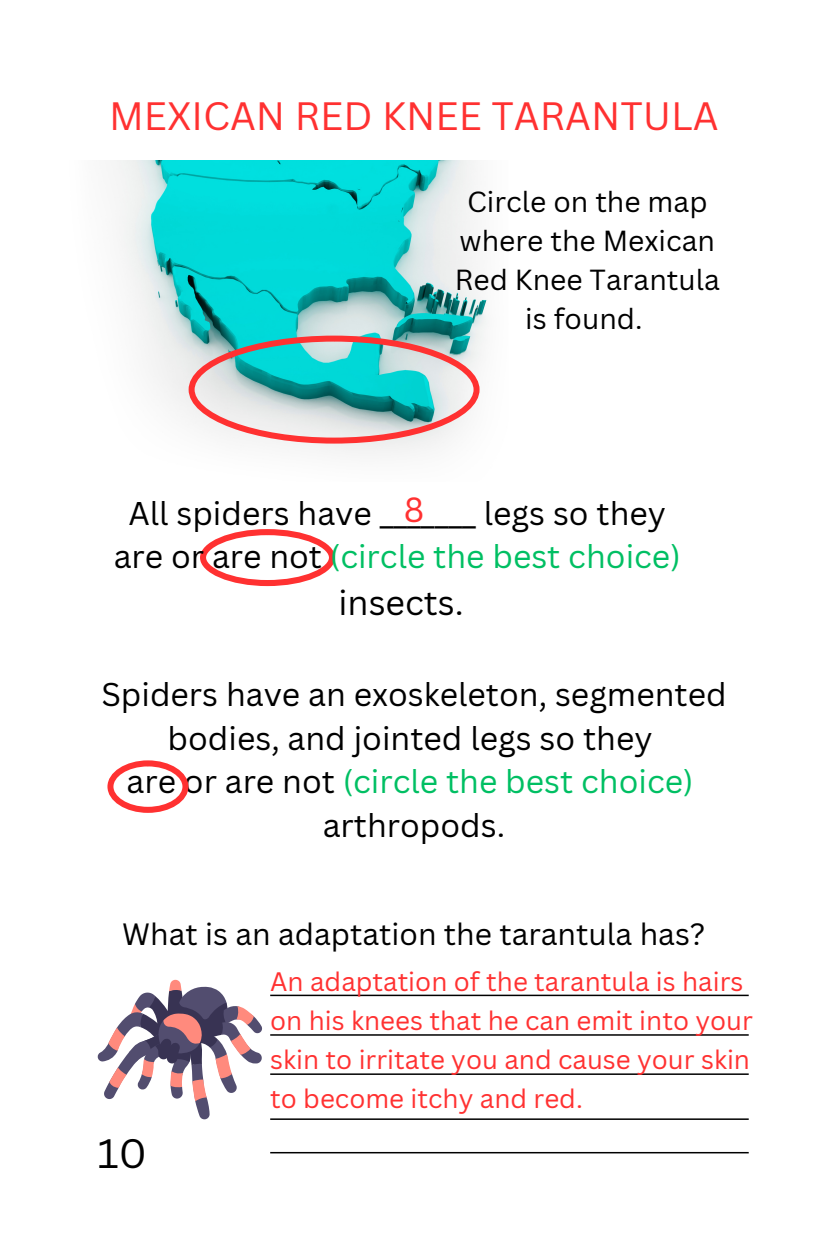
<style>
.page{position:relative;width:828px;height:1260px;background:#fff}
.page>*{position:absolute;margin:0;border:0;box-sizing:border-box;transform-origin:0 0}
.t1{font:40px "Canva Sans";color:#000}
.t2{font:38.6px "Canva Sans";color:#ff3131}
.t3{font:34px "Canva Sans";color:#000}
.t4{font:34px "Canva Sans";color:#ff3131}
.t5{font:32px/43.6px "Canva Sans";color:#000;text-align:center}
.t6{font:32px "Canva Sans";color:#00bf63}
.t7{font:30px "Canva Sans";color:#000}
.t8{font:28.2px/39px "Canva Sans";color:#000;text-align:center}
.t9{font:26px/39px "Canva Sans";color:#ff3131}
.s1{color:#000}
</style>
<div class="page">
<svg style="left:98px;top:980px;width:164px;height:139px"></svg>
<img style="left:114px;top:160px;width:373px;height:294px">
<svg style="left:200px;top:529px;width:135px;height:57px"></svg>
<svg style="left:107px;top:760px;width:81px;height:53px"></svg>
<hr style="left:270px;top:995px;width:479px;height:1px;background:#000">
<hr style="left:270px;top:1034px;width:479px;height:2px;background:#000">
<hr style="left:270px;top:1073px;width:479px;height:2px;background:#000">
<hr style="left:270px;top:1118px;width:479px;height:2px;background:#000">
<svg style="left:189px;top:336px;width:291px;height:108px;background:#9cbfbf"></svg>
<hr style="left:270px;top:1152px;width:479px;height:1px;background:#000">
<p class="t2" style="left:109px;top:88px;width:611px">MEXICAN RED KNEE TARANTULA</p>
<p class="t8" style="left:455px;top:182px;width:266px">Circle on the map where the Mexican<br>Red Knee Tarantula is found.</p>
<p class="t4" style="left:404px;top:486px;width:22px">8</p>
<p class="t5" style="left:128px;top:491px;width:539px">All spiders have _______ legs so they</p>
<p class="t6" style="left:114px;top:534px;width:568px"><span class="s1">are or are not</span> (circle the best choice)</p>
<p class="t3" style="left:339px;top:579px;width:127px">insects.</p>
<p class="t5" style="left:101px;top:672px;width:627px">Spiders have an exoskeleton, segmented bodies, and jointed legs so they</p>
<p class="t6" style="left:127px;top:759px;width:568px"><span class="s1">are or are not</span> (circle the best choice)</p>
<p class="t5" style="left:323px;top:803px;width:184px">arthropods.</p>
<p class="t7" style="left:122px;top:913px;width:585px">What is an adaptation the tarantula has?</p>
<p class="t9" style="left:270px;top:961px;width:484px">An adaptation of the tarantula is hairs on his knees that he can emit into your skin to irritate you and cause your skin to become itchy and red.</p>
<p class="t1" style="left:98px;top:1125px;width:51px">10</p>
</div>
